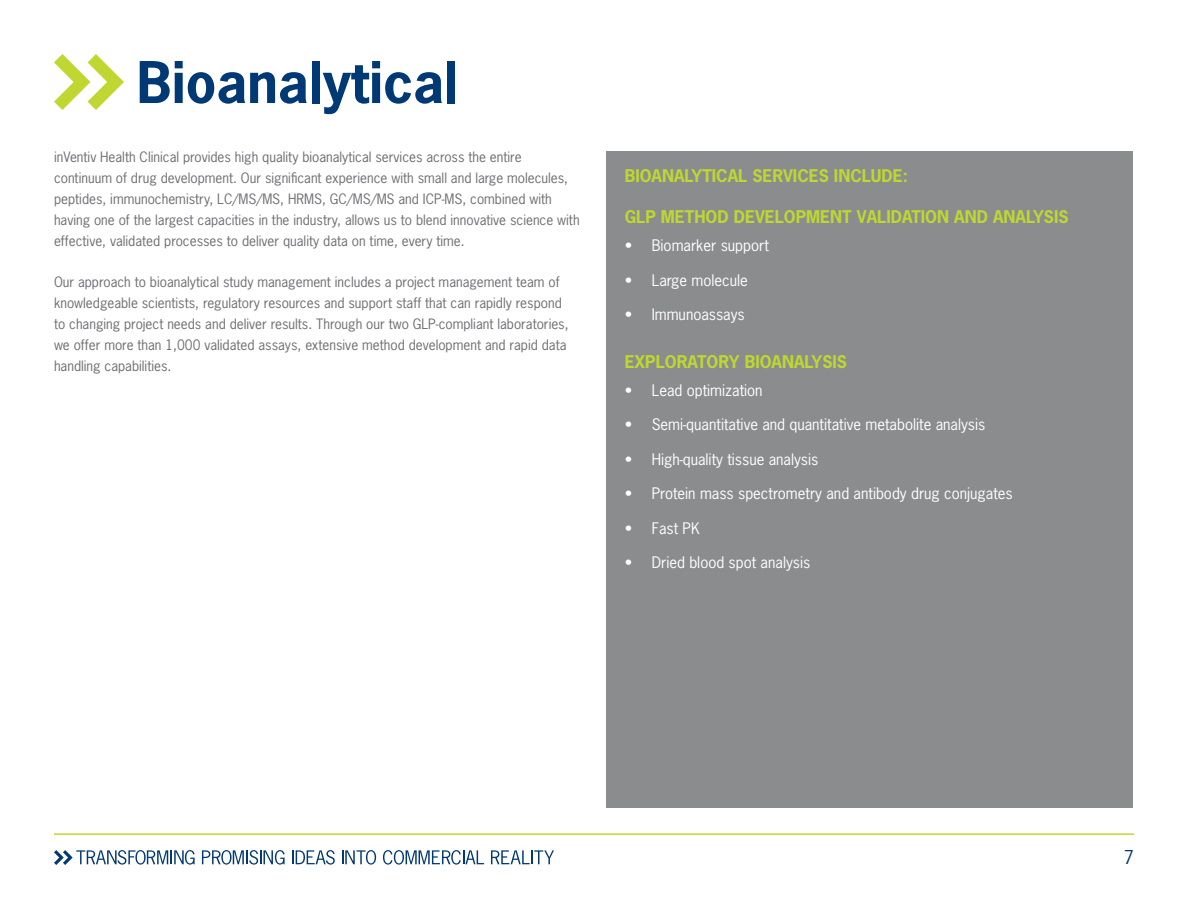
<style>
.page{position:relative;width:1188px;height:918px;background:#fff}
.page>*{position:absolute;margin:0;border:0;box-sizing:border-box;transform-origin:0 0}
.t1{font:700 54px "News Gothic Std";color:#003974}
.t2{font:18px "News Gothic Std";color:#003974}
.t3{font:700 16.5px "News Gothic Std";color:#bfd730}
.t4{font:15px "News Gothic Std";color:#fff}
.t5{font:13.5px/21px "News Gothic Std";color:#6d6e71}
</style>
<div class="page">
<svg style="left:54px;top:54px;width:70px;height:56px"></svg>
<hr style="left:54px;top:833px;width:1080px;height:2px;background:#bfd730">
<svg style="left:202px;top:850px;width:83px;height:15px"></svg>
<svg style="left:292px;top:850px;width:43px;height:15px"></svg>
<svg style="left:342px;top:850px;width:34px;height:15px"></svg>
<svg style="left:383px;top:850px;width:101px;height:15px"></svg>
<svg style="left:491px;top:850px;width:63px;height:14px"></svg>
<svg style="left:54px;top:850px;width:141px;height:15px"></svg>
<div style="left:607px;top:151px;width:526px;height:656px;background:#8a8c8e"></div>
<h1 class="t1" style="left:137px;top:47px;width:323px">Bioanalytical</h1>
<p class="t5" style="left:54px;top:146px;width:527px">inVentiv Health Clinical provides high quality bioanalytical services across the entire continuum of drug development. Our significant experience with small and large molecules, peptides, immunochemistry, LC/MS/MS, HRMS, GC/MS/MS and ICP-MS, combined with having one of the largest capacities in the industry, allows us to blend innovative science with effective, validated processes to deliver quality data on time, every time.</p>
<p class="t5" style="left:54px;top:271px;width:516px">Our approach to bioanalytical study management includes a project management team of knowledgeable scientists, regulatory resources and support staff that can rapidly respond to changing project needs and deliver results. Through our two GLP-compliant laboratories, we offer more than 1,000 validated assays, extensive method development and rapid data handling capabilities.</p>
<p class="t3" style="left:625px;top:165px;width:285px">BIOANALYTICAL SERVICES INCLUDE:</p>
<p class="t3" style="left:625px;top:206px;width:445px">GLP METHOD DEVELOPMENT VALIDATION AND ANALYSIS</p>
<p class="t4" style="left:625px;top:236px;width:146px">• Biomarker support</p>
<p class="t4" style="left:625px;top:270px;width:125px">• Large molecule</p>
<p class="t4" style="left:625px;top:305px;width:122px">• Immunoassays</p>
<p class="t3" style="left:625px;top:351px;width:224px">EXPLORATORY BIOANALYSIS</p>
<p class="t4" style="left:625px;top:380px;width:139px">• Lead optimization</p>
<p class="t4" style="left:625px;top:415px;width:362px">• Semi-quantitative and quantitative metabolite analysis</p>
<p class="t4" style="left:625px;top:449px;width:195px">• High-quality tissue analysis</p>
<p class="t4" style="left:625px;top:484px;width:390px">• Protein mass spectrometry and antibody drug conjugates</p>
<p class="t4" style="left:625px;top:518px;width:76px">• Fast PK</p>
<p class="t4" style="left:625px;top:553px;width:187px">• Dried blood spot analysis</p>
<h2 class="t2" style="left:1124px;top:846px;width:12px">7</h2>
</div>
